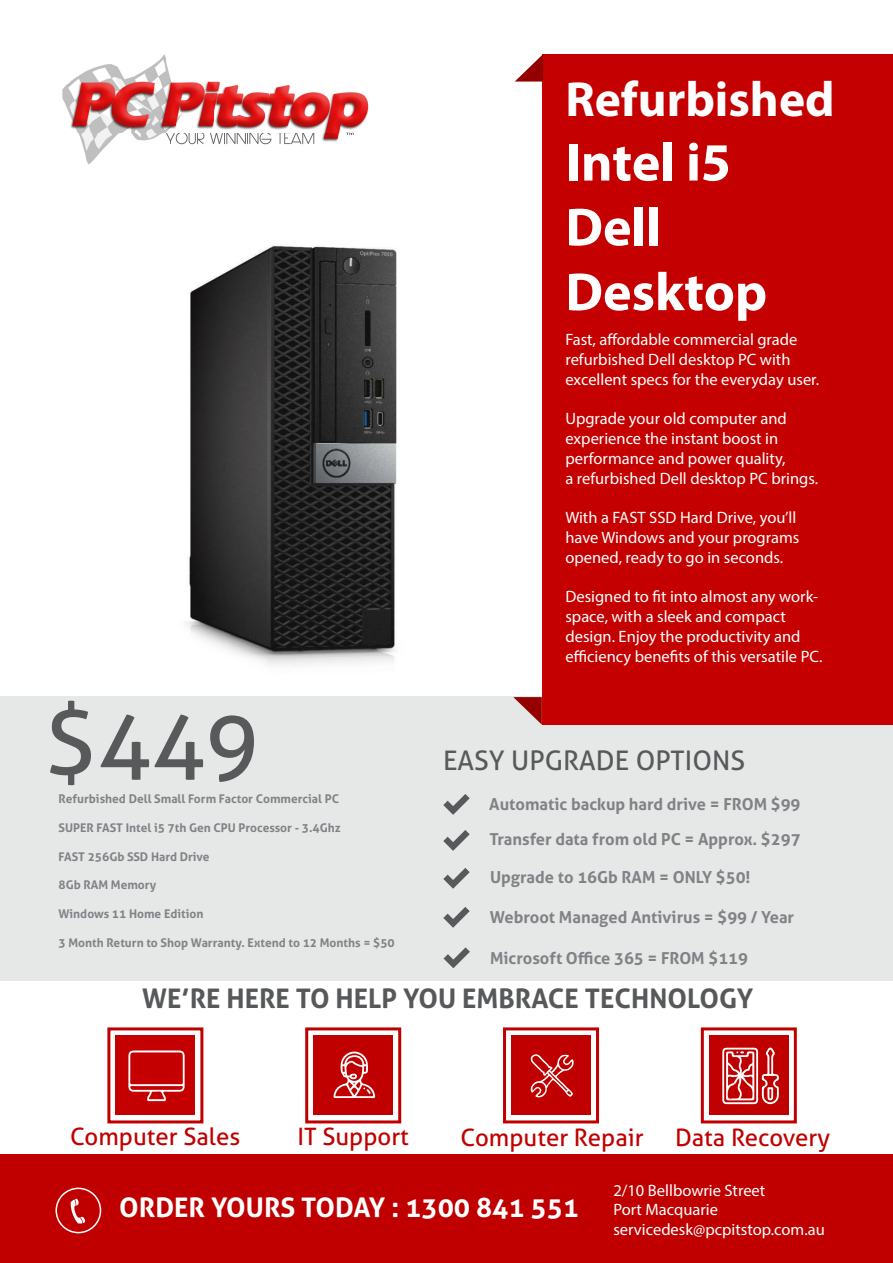
<style>
.page{position:relative;width:893px;height:1263px;background:#fff}
.page>*{position:absolute;margin:0;border:0;box-sizing:border-box;transform-origin:0 0}
.t1{font:90px "Aller";color:#58595b}
.t2{font:700 54px/64.8px "Myriad Pro";color:#fff}
.t3{font:700 49.5px "Myriad Pro";color:#fff}
.t4{font:700 27px "Aller";color:#57585a}
.t5{font:700 27px "Aller";color:#fff}
.t6{font:27px "Aller";color:#58595b}
.t7{font:24px "Aller";color:#c00000}
.t8{font:16.5px/19.8px "Myriad Pro";color:#fff}
.t9{font:700 16.5px "Aller";color:#818286}
.t10{font:700 12px "Aller";color:#818286}
</style>
<div class="page">
<div style="left:0;top:697px;width:893px;height:284px;background:#e6e8e8"></div>
<div style="left:542px;top:54px;width:350px;height:671px;background:#c50000"></div>
<svg style="left:513px;top:697px;width:29px;height:28px"></svg>
<svg style="left:515px;top:54px;width:28px;height:28px"></svg>
<img style="left:62px;top:54px;width:307px;height:111px">
<img style="left:187px;top:245px;width:210px;height:420px">
<svg style="left:443px;top:794px;width:27px;height:21px"></svg>
<svg style="left:443px;top:830px;width:27px;height:21px"></svg>
<svg style="left:443px;top:868px;width:27px;height:21px"></svg>
<svg style="left:443px;top:907px;width:27px;height:21px"></svg>
<div style="left:107px;top:1027px;width:96px;height:96px;border:3px solid #c00000"></div>
<div style="left:116px;top:1036px;width:79px;height:79px;background:#c50000"></div>
<svg style="left:128px;top:1050px;width:57px;height:51px"></svg>
<div style="left:305px;top:1027px;width:96px;height:96px;border:3px solid #c00000"></div>
<div style="left:313px;top:1036px;width:80px;height:79px;background:#c00000"></div>
<svg style="left:333px;top:1051px;width:42px;height:47px"></svg>
<div style="left:503px;top:1027px;width:96px;height:96px;border:3px solid #c00000"></div>
<div style="left:511px;top:1036px;width:80px;height:79px;background:#c00000"></div>
<svg style="left:530px;top:1054px;width:44px;height:43px"></svg>
<div style="left:701px;top:1027px;width:96px;height:96px;border:3px solid #c00000"></div>
<div style="left:709px;top:1036px;width:80px;height:79px;background:#c00000"></div>
<svg style="left:722px;top:1047px;width:57px;height:57px"></svg>
<div style="left:0;top:1154px;width:893px;height:109px;background:#c00000"></div>
<div style="left:56px;top:1187px;width:45px;height:46px;border:2px solid #fff;border-radius:50%"></div>
<svg style="left:71px;top:1199px;width:14px;height:24px"></svg>
<svg style="left:444px;top:947px;width:26px;height:21px"></svg>
<p class="t3" style="left:565px;top:67px;width:271px">Refurbished</p>
<p class="t2" style="left:565px;top:128px;width:167px">Intel i5<br>Dell</p>
<p class="t2" style="left:565px;top:258px;width:203px">Desktop</p>
<p class="t1" style="left:43px;top:687px;width:218px">$449</p>
<p class="t10" style="left:59px;top:791px;width:282px">Refurbished Dell Small Form Factor Commercial PC</p>
<p class="t10" style="left:59px;top:820px;width:284px">SUPER FAST Intel i5 7th Gen CPU Processor - 3.4Ghz</p>
<p class="t10" style="left:59px;top:849px;width:153px">FAST 256Gb SSD Hard Drive</p>
<p class="t10" style="left:59px;top:878px;width:99px">8Gb RAM Memory</p>
<p class="t10" style="left:59px;top:907px;width:146px">Windows 11 Home Edition</p>
<p class="t10" style="left:59px;top:935px;width:338px">3 Month Return to Shop Warranty. Extend to 12 Months = $50</p>
<p class="t8" style="left:565px;top:329px;width:255px">Fast, affordable commercial grade refurbished Dell desktop PC with excellent specs for the everyday user.</p>
<p class="t8" style="left:565px;top:409px;width:254px">Upgrade your old computer and experience the instant boost in performance and power quality,<br>a refurbished Dell desktop PC brings.</p>
<p class="t8" style="left:565px;top:508px;width:235px">With a FAST SSD Hard Drive, you’ll have Windows and your programs opened, ready to go in seconds.</p>
<p class="t8" style="left:565px;top:587px;width:259px">Designed to fit into almost any work&shy;space, with a sleek and compact design. Enjoy the productivity and efficiency benefits of this versatile PC.</p>
<p class="t6" style="left:443px;top:744px;width:304px">EASY UPGRADE OPTIONS</p>
<p class="t9" style="left:489px;top:794px;width:313px">Automatic backup hard drive = FROM $99</p>
<p class="t9" style="left:489px;top:829px;width:313px">Transfer data from old PC = Approx. $297</p>
<p class="t9" style="left:490px;top:867px;width:262px">Upgrade to 16Gb RAM = ONLY $50!</p>
<p class="t9" style="left:490px;top:907px;width:306px">Webroot Managed Antivirus = $99 / Year</p>
<p class="t9" style="left:490px;top:948px;width:260px">Microsoft Office 365 = FROM $119</p>
<p class="t4" style="left:142px;top:981px;width:613px">WE’RE HERE TO HELP YOU EMBRACE TECHNOLOGY</p>
<p class="t7" style="left:70px;top:1122px;width:172px">Computer Sales</p>
<p class="t7" style="left:297px;top:1121px;width:113px">IT Support</p>
<p class="t7" style="left:461px;top:1123px;width:185px">Computer Repair</p>
<p class="t7" style="left:675px;top:1122px;width:156px">Data Recovery</p>
<p class="t5" style="left:119px;top:1190px;width:461px">ORDER YOURS TODAY : 1300 841 551</p>
<p class="t8" style="left:613px;top:1180px;width:153px">2/10 Bellbowrie Street</p>
<p class="t8" style="left:613px;top:1200px;width:106px">Port Macquarie</p>
<p class="t8" style="left:613px;top:1219px;width:213px">servicedesk@pcpitstop.com.au</p>
</div>
